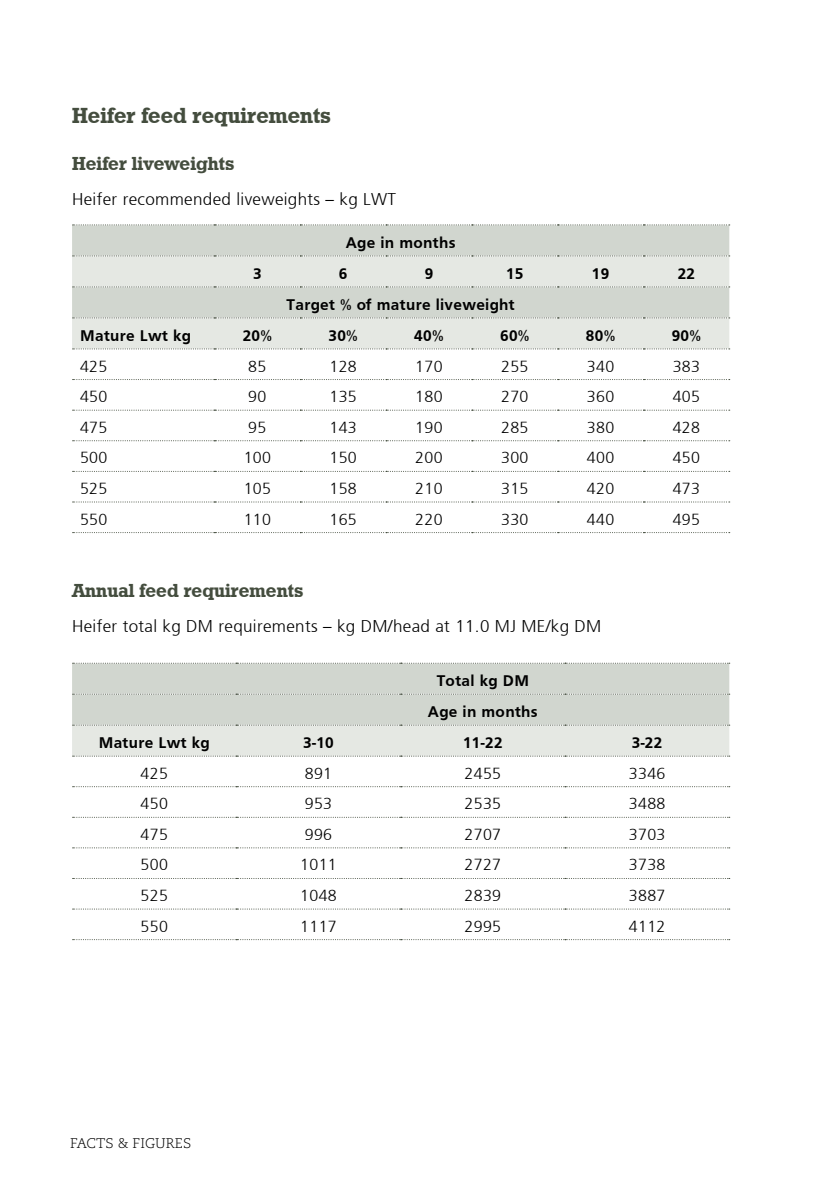
<style>
.page{position:relative;width:840px;height:1191px;background:#fff}
.page>*{position:absolute;margin:0;border:0;box-sizing:border-box;transform-origin:0 0}
.t1{font:22px "Geometric Slab 712 BT Bold A";color:#444d3e}
.t2{font:19px "Geometric Slab 712 BT Bold A";color:#444d3e}
.t3{font:300 17px "Frutiger";letter-spacing:.02em;color:#000}
.t4{font:300 16px "Frutiger";letter-spacing:.02em;color:#000}
.t5{font:700 16px/31px "Frutiger";letter-spacing:.02em;color:#000;text-align:center}
.t6{font:300 14px "Caecilia LT Std";color:#000}
</style>
<div class="page">
<div style="left:72px;top:663px;width:657px;height:61px;background:#d1d6cf"></div>
<svg style="left:72px;top:662px;width:657px;height:1px"></svg>
<svg style="left:72px;top:693px;width:657px;height:1px"></svg>
<svg style="left:72px;top:724px;width:657px;height:32px;background:#e2e5e0"></svg>
<svg style="left:72px;top:786px;width:657px;height:1px"></svg>
<svg style="left:72px;top:816px;width:657px;height:1px"></svg>
<svg style="left:72px;top:847px;width:657px;height:1px"></svg>
<svg style="left:72px;top:878px;width:657px;height:1px"></svg>
<svg style="left:72px;top:908px;width:657px;height:1px"></svg>
<svg style="left:72px;top:939px;width:657px;height:1px"></svg>
<div style="left:72px;top:225px;width:657px;height:30px;background:#d1d6cf"></div>
<svg style="left:72px;top:256px;width:657px;height:92px;background:#dde1db"></svg>
<svg style="left:72px;top:224px;width:657px;height:1px"></svg>
<svg style="left:72px;top:255px;width:657px;height:1px"></svg>
<svg style="left:72px;top:286px;width:657px;height:1px"></svg>
<svg style="left:72px;top:317px;width:657px;height:1px"></svg>
<svg style="left:72px;top:348px;width:657px;height:1px"></svg>
<svg style="left:72px;top:379px;width:657px;height:1px"></svg>
<svg style="left:72px;top:410px;width:657px;height:1px"></svg>
<svg style="left:72px;top:440px;width:657px;height:1px"></svg>
<svg style="left:72px;top:471px;width:657px;height:1px"></svg>
<svg style="left:72px;top:501px;width:657px;height:1px"></svg>
<svg style="left:72px;top:532px;width:657px;height:1px"></svg>
<h1 class="t1" style="left:72px;top:102px;width:260px">Heifer feed requirements</h1>
<p class="t2" style="left:72px;top:151px;width:164px">Heifer liveweights</p>
<p class="t3" style="left:72px;top:190px;width:325px">Heifer recommended liveweights – kg LWT</p>
<p class="t5" style="left:345px;top:227px;width:111px">Age in months</p>
<p class="t5" style="left:253px;top:258px;width:10px">3</p>
<p class="t5" style="left:339px;top:258px;width:10px">6</p>
<p class="t5" style="left:424px;top:258px;width:10px">9</p>
<p class="t5" style="left:505px;top:258px;width:19px">15</p>
<p class="t5" style="left:591px;top:258px;width:19px">19</p>
<p class="t5" style="left:677px;top:258px;width:19px">22</p>
<p class="t5" style="left:286px;top:289px;width:230px">Target % of mature liveweight</p>
<p class="t5" style="left:80px;top:320px;width:112px">Mature Lwt kg</p>
<p class="t5" style="left:242px;top:320px;width:31px">20%</p>
<p class="t5" style="left:328px;top:320px;width:31px">30%</p>
<p class="t5" style="left:414px;top:320px;width:31px">40%</p>
<p class="t5" style="left:500px;top:320px;width:31px">60%</p>
<p class="t5" style="left:585px;top:320px;width:31px">80%</p>
<p class="t5" style="left:671px;top:320px;width:31px">90%</p>
<p class="t4" style="left:80px;top:357px;width:29px">425</p>
<p class="t4" style="left:248px;top:357px;width:20px">85</p>
<p class="t4" style="left:329px;top:357px;width:29px">128</p>
<p class="t4" style="left:415px;top:357px;width:29px">170</p>
<p class="t4" style="left:501px;top:357px;width:29px">255</p>
<p class="t4" style="left:586px;top:357px;width:29px">340</p>
<p class="t4" style="left:672px;top:357px;width:29px">383</p>
<p class="t4" style="left:80px;top:387px;width:29px">450</p>
<p class="t4" style="left:248px;top:387px;width:20px">90</p>
<p class="t4" style="left:329px;top:387px;width:29px">135</p>
<p class="t4" style="left:415px;top:387px;width:29px">180</p>
<p class="t4" style="left:501px;top:387px;width:29px">270</p>
<p class="t4" style="left:586px;top:387px;width:29px">360</p>
<p class="t4" style="left:672px;top:387px;width:29px">405</p>
<p class="t4" style="left:80px;top:418px;width:29px">475</p>
<p class="t4" style="left:248px;top:418px;width:20px">95</p>
<p class="t4" style="left:329px;top:418px;width:29px">143</p>
<p class="t4" style="left:415px;top:418px;width:29px">190</p>
<p class="t4" style="left:501px;top:418px;width:29px">285</p>
<p class="t4" style="left:586px;top:418px;width:29px">380</p>
<p class="t4" style="left:672px;top:418px;width:29px">428</p>
<p class="t4" style="left:80px;top:449px;width:29px">500</p>
<p class="t4" style="left:243px;top:449px;width:29px">100</p>
<p class="t4" style="left:329px;top:449px;width:29px">150</p>
<p class="t4" style="left:415px;top:449px;width:29px">200</p>
<p class="t4" style="left:501px;top:449px;width:29px">300</p>
<p class="t4" style="left:586px;top:449px;width:29px">400</p>
<p class="t4" style="left:672px;top:449px;width:29px">450</p>
<p class="t4" style="left:80px;top:479px;width:29px">525</p>
<p class="t4" style="left:243px;top:479px;width:29px">105</p>
<p class="t4" style="left:329px;top:479px;width:29px">158</p>
<p class="t4" style="left:415px;top:479px;width:29px">210</p>
<p class="t4" style="left:501px;top:479px;width:29px">315</p>
<p class="t4" style="left:586px;top:479px;width:29px">420</p>
<p class="t4" style="left:672px;top:479px;width:29px">473</p>
<p class="t4" style="left:80px;top:510px;width:29px">550</p>
<p class="t4" style="left:243px;top:510px;width:29px">110</p>
<p class="t4" style="left:329px;top:510px;width:29px">165</p>
<p class="t4" style="left:415px;top:510px;width:29px">220</p>
<p class="t4" style="left:501px;top:510px;width:29px">330</p>
<p class="t4" style="left:586px;top:510px;width:29px">440</p>
<p class="t4" style="left:672px;top:510px;width:29px">495</p>
<p class="t2" style="left:72px;top:578px;width:233px">Annual feed requirements</p>
<p class="t3" style="left:72px;top:616px;width:530px">Heifer total kg DM requirements – kg DM/head at 11.0 MJ ME/kg DM</p>
<p class="t5" style="left:427px;top:665px;width:111px">Total kg DM<br>Age in months</p>
<p class="t5" style="left:99px;top:727px;width:112px">Mature Lwt kg</p>
<p class="t5" style="left:303px;top:727px;width:32px">3-10</p>
<p class="t5" style="left:463px;top:727px;width:41px">11-22</p>
<p class="t5" style="left:631px;top:727px;width:32px">3-22</p>
<p class="t4" style="left:140px;top:764px;width:29px">425</p>
<p class="t4" style="left:305px;top:764px;width:29px">891</p>
<p class="t4" style="left:464px;top:764px;width:38px">2455</p>
<p class="t4" style="left:628px;top:764px;width:38px">3346</p>
<p class="t4" style="left:140px;top:794px;width:29px">450</p>
<p class="t4" style="left:305px;top:794px;width:29px">953</p>
<p class="t4" style="left:464px;top:794px;width:38px">2535</p>
<p class="t4" style="left:628px;top:794px;width:38px">3488</p>
<p class="t4" style="left:140px;top:825px;width:29px">475</p>
<p class="t4" style="left:305px;top:825px;width:29px">996</p>
<p class="t4" style="left:464px;top:825px;width:38px">2707</p>
<p class="t4" style="left:628px;top:825px;width:38px">3703</p>
<p class="t4" style="left:140px;top:856px;width:29px">500</p>
<p class="t4" style="left:300px;top:856px;width:38px">1011</p>
<p class="t4" style="left:464px;top:856px;width:38px">2727</p>
<p class="t4" style="left:628px;top:856px;width:38px">3738</p>
<p class="t4" style="left:140px;top:886px;width:29px">525</p>
<p class="t4" style="left:300px;top:886px;width:38px">1048</p>
<p class="t4" style="left:464px;top:886px;width:38px">2839</p>
<p class="t4" style="left:628px;top:886px;width:38px">3887</p>
<p class="t4" style="left:140px;top:917px;width:29px">550</p>
<p class="t4" style="left:300px;top:917px;width:38px">1117</p>
<p class="t4" style="left:464px;top:917px;width:38px">2995</p>
<p class="t4" style="left:628px;top:917px;width:38px">4112</p>
<p class="t6" style="left:70px;top:1135px;width:122px">FACTS &amp; FIGURES</p>
</div>
